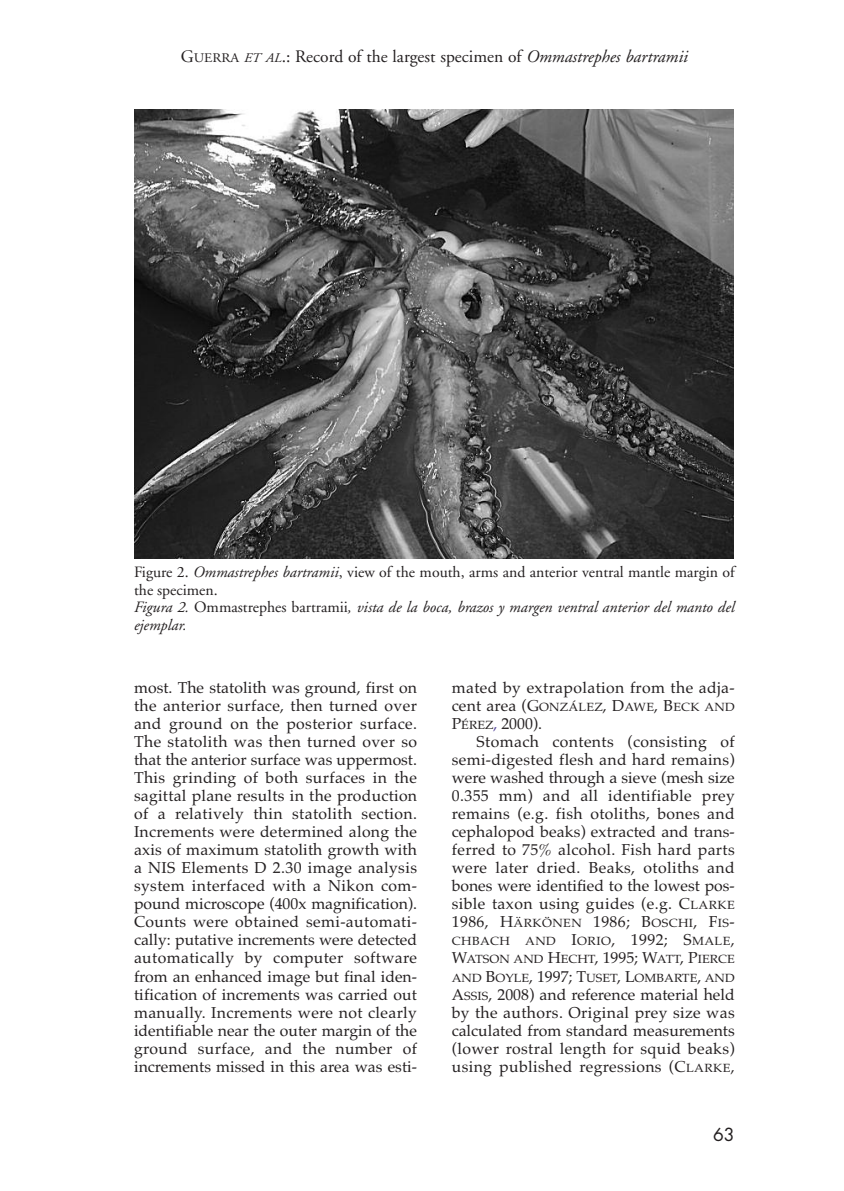
<style>
.page{position:relative;width:844px;height:1191px;background:#fff}
.page>*{position:absolute;margin:0;border:0;box-sizing:border-box;transform-origin:0 0}
.t1{font:17.5px "Adobe Garamond";color:#231f20}
.t2{font:17.5px "Futura";color:#231f20}
.t3{font:15.75px/18px "Palatino";letter-spacing:.025em;color:#231f20;text-align:justify}
.t4{font:15.75px/17.8px "Adobe Garamond";color:#231f20}
.t5{font:15.75px "Palatino";color:#231f20}
.t6{font:11.9px/18px "Palatino";color:#231f20;text-align:justify;scale:1.07 1}
.s1{font-size:13.12px}
.s2{font-style:italic;font-size:13.12px}
.s3{font-style:italic}
.s4{font-size:15.75px}
.s5{font-size:11.9px}
.s6{color:#4d3c98}
</style>
<div class="page">
<img style="left:134px;top:109px;width:599px;height:450px">
<p class="t1" style="left:181px;top:50px;width:508px">G<span class="s1">UERRA</span> <span class="s2">ET AL</span>.: Record of the largest specimen of <span class="s3">Ommastrephes bartramii</span></p>
<p class="t4" style="left:134px;top:564px;width:602px">Figure 2. <span class="s3">Ommastrephes bartramii</span>, view of the mouth, arms and anterior ventral mantle margin of the specimen.<br><span class="s3">Figura 2.</span> Ommastrephes bartramii<span class="s3">, vista de la boca, brazos y margen ventral anterior del manto del ejemplar.</span></p>
<p class="t3" style="left:134px;top:678px;width:284px">most. The statolith was ground, first on the anterior surface, then turned over and ground on the posterior surface.<br>The statolith was then turned over so that the anterior surface was uppermost.<br>This grinding of both surfaces in the sagittal plane results in the production of a relatively thin statolith section.<br>Increments were determined along the axis of maximum statolith growth with a NIS Elements D 2.30 image analysis system interfaced with a Nikon com&shy;pound microscope (400x magnification).<br>Counts were obtained semi-automati&shy;cally: putative increments were detected automatically by computer software from an enhanced image but final iden&shy;tification of increments was carried out manually. Increments were not clearly identifiable near the outer margin of the ground surface, and the number of increments missed in this area was esti-</p>
<p class="t3" style="left:451px;top:678px;width:284px">mated by extrapolation from the adja-</p>
<p class="t6" style="left:451px;top:698px;width:266px"><span class="s4">cent area (G</span>ONZÁLEZ<span class="s4">, D</span>AWE<span class="s4">, B</span>ECK AND</p>
<p class="t3" style="left:451px;top:714px;width:92px">P<span class="s5">ÉREZ</span><span class="s6">,</span> 2000).</p>
<p class="t3" style="left:476px;top:732px;width:259px">Stomach contents (consisting of</p>
<p class="t3" style="left:451px;top:750px;width:284px">semi-digested flesh and hard remains)</p>
<p class="t5" style="left:451px;top:768px;width:284px">were washed through a sieve (mesh size</p>
<p class="t3" style="left:451px;top:786px;width:284px">0.355 mm) and all identifiable prey</p>
<p class="t3" style="left:451px;top:804px;width:284px">remains (e.g. fish otoliths, bones and</p>
<p class="t3" style="left:451px;top:823px;width:284px">cephalopod beaks) extracted and trans-</p>
<p class="t3" style="left:451px;top:841px;width:284px">ferred to 75% alcohol. Fish hard parts</p>
<p class="t3" style="left:451px;top:859px;width:284px">were later dried. Beaks, otoliths and</p>
<p class="t5" style="left:451px;top:876px;width:284px">bones were identified to the lowest pos-</p>
<p class="t3" style="left:451px;top:895px;width:284px">sible taxon using guides (e.g. C<span class="s5">LARKE</span></p>
<p class="t3" style="left:451px;top:913px;width:284px">1986, H<span class="s5">ÄRKÖNEN</span> 1986; B<span class="s5">OSCHI</span>, F<span class="s5">IS</span>-</p>
<p class="t6" style="left:451px;top:932px;width:56px">CHBACH</p>
<p class="t6" style="left:451px;top:932px;width:266px;text-indent:73px">AND <span class="s4">I</span>ORIO<span class="s4">, 1992; S</span>MALE<span class="s4">, W</span>ATSON AND <span class="s4">H</span>ECHT<span class="s4">, 1995; W</span>ATT<span class="s4">, P</span>IERCE AND <span class="s4">B</span>OYLE<span class="s4">, 1997; T</span>USET<span class="s4">, L</span>OMBARTE<span class="s4">,</span> AND</p>
<p class="t3" style="left:451px;top:985px;width:284px">A<span class="s5">SSIS</span>, 2008) and reference material held by the authors. Original prey size was calculated from standard measurements (lower rostral length for squid beaks) using published regressions (C<span class="s5">LARKE</span>,</p>
<p class="t2" style="left:713px;top:1126px;width:23px">63</p>
</div>
